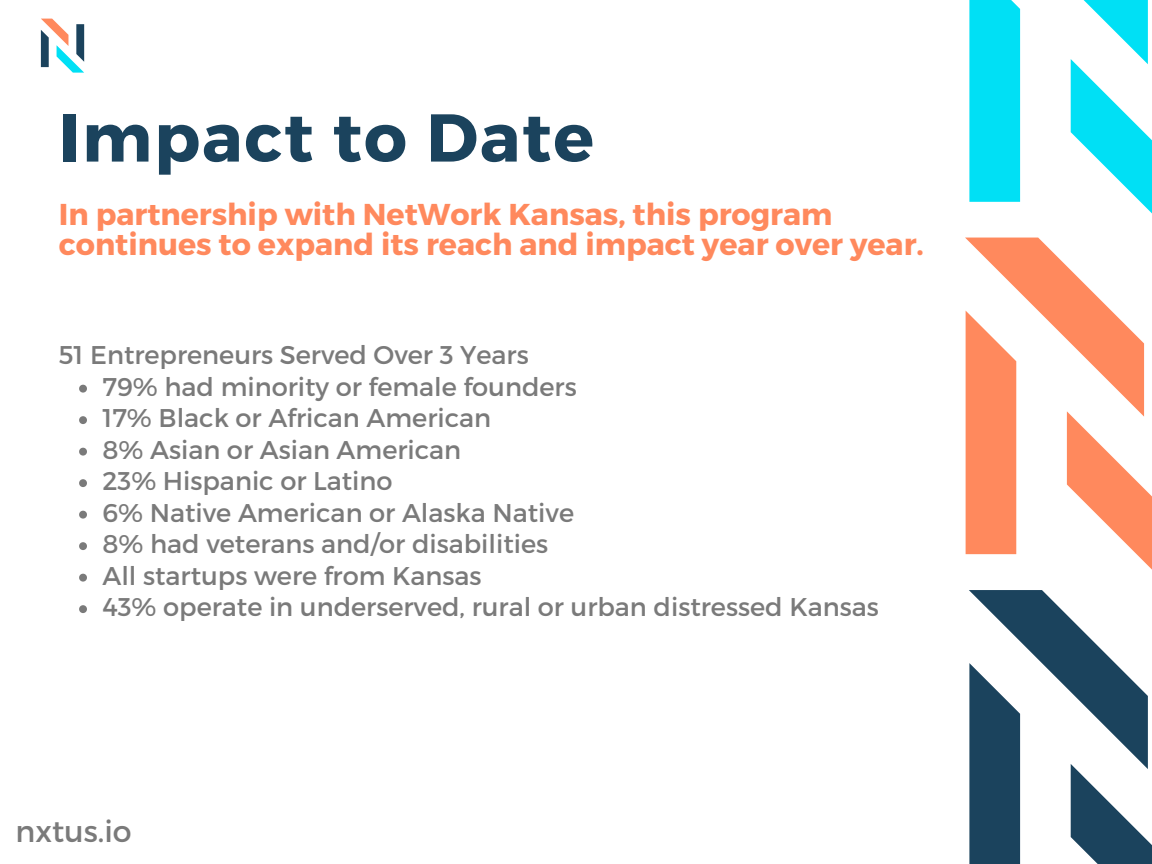
<style>
.page{position:relative;width:1152px;height:864px;background:#fff}
.page>*{position:absolute;margin:0;border:0;box-sizing:border-box;transform-origin:0 0}
.t1{font:700 67.5px "Montserrat";letter-spacing:.025em;color:#1b435d}
.t2{font:700 30.15px/29.2px "Montserrat";color:#ff895d}
.t3{font:30px "Montserrat";color:#7a7a7a}
.t4{font:25.65px "Montserrat";color:#7a7a7a}
</style>
<div class="page">
<svg style="left:965px;top:0;width:187px;height:864px"></svg>
<svg style="left:79px;top:385px;width:8px;height:8px"></svg>
<svg style="left:79px;top:416px;width:8px;height:8px"></svg>
<svg style="left:79px;top:448px;width:8px;height:8px"></svg>
<svg style="left:79px;top:479px;width:8px;height:8px"></svg>
<svg style="left:79px;top:511px;width:8px;height:8px"></svg>
<svg style="left:79px;top:542px;width:8px;height:8px"></svg>
<svg style="left:79px;top:574px;width:8px;height:8px"></svg>
<svg style="left:79px;top:605px;width:8px;height:8px"></svg>
<svg style="left:41px;top:19px;width:43px;height:54px"></svg>
<p class="t1" style="left:59px;top:94px;width:537px">Impact to Date</p>
<p class="t2" style="left:59px;top:199px;width:867px">In partnership with NetWork Kansas, this program continues to expand its reach and impact year over year.</p>
<p class="t4" style="left:59px;top:339px;width:471px">51 Entrepreneurs Served Over 3 Years</p>
<h3 class="t4" style="left:102px;top:370px;width:476px">79% had minority or female founders</h3>
<h1 class="t4" style="left:102px;top:402px;width:390px">17% Black or African American</h1>
<p class="t4" style="left:102px;top:433px;width:360px">8% Asian or Asian American</p>
<p class="t4" style="left:102px;top:465px;width:292px">23% Hispanic or Latino</p>
<p class="t4" style="left:102px;top:496px;width:473px">6% Native American or Alaska Native</p>
<p class="t4" style="left:102px;top:528px;width:447px">8% had veterans and/or disabilities</p>
<p class="t4" style="left:102px;top:559px;width:381px">All startups were from Kansas</p>
<p class="t4" style="left:102px;top:591px;width:778px">43% operate in underserved, rural or urban distressed Kansas</p>
<p class="t3" style="left:16px;top:812px;width:118px">nxtus.io</p>
</div>
